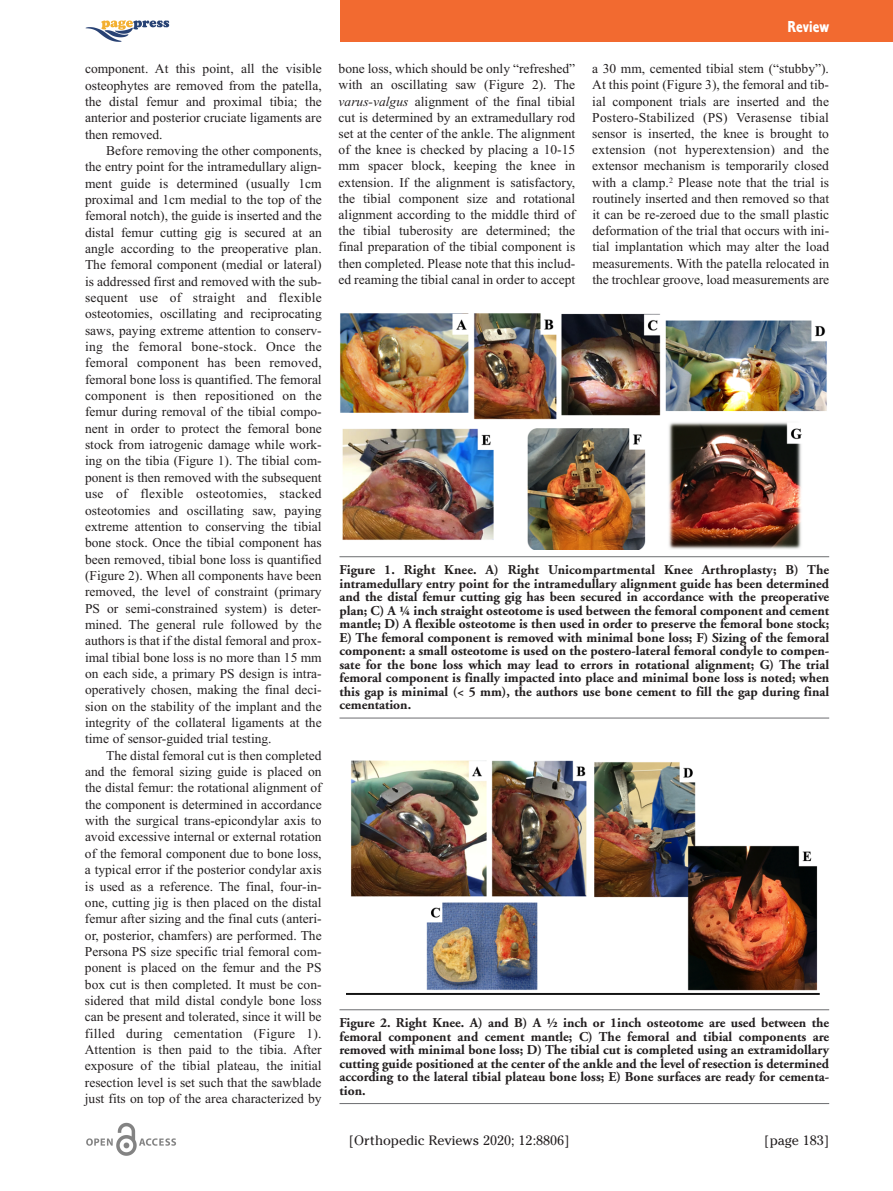
<style>
.page{position:relative;width:893px;height:1191px;background:#fff}
.page>*{position:absolute;margin:0;border:0;box-sizing:border-box;transform-origin:0 0}
.t1{font:16.5px "Corinthian Bold Condensed Plain";color:#fff}
.t2{font:13.5px/16.4px "Times New Roman";color:#231f20;text-align:justify}
.t3{font:700 13.5px/13.5px "Adobe Garamond";color:#231f20;text-align:justify}
.t4{font:13.5px "Cheltenham";color:#231f20}
.s1{font-style:italic}
</style>
<div class="page">
<img style="left:86px;top:1123px;width:90px;height:33px">
<div style="left:340px;top:0;width:553px;height:42px;background:#f26a30"></div>
<img style="left:85px;top:20px;width:85px;height:22px">
<hr style="left:339px;top:556px;width:490px;height:1px;background:#6c6d70">
<hr style="left:339px;top:717px;width:490px;height:1px;background:#6c6d70">
<img style="left:340px;top:313px;width:487px;height:236px">
<img style="left:346px;top:760px;width:474px;height:235px">
<hr style="left:339px;top:1009px;width:490px;height:1px;background:#6c6d70">
<hr style="left:339px;top:1103px;width:490px;height:1px;background:#6c6d70">
<p class="t2" style="left:85px;top:60px;width:238px">component. At this point, all the visible osteophytes are removed from the patella, the distal femur and proximal tibia; the anterior and posterior cruciate ligaments are then removed.</p>
<p class="t2" style="left:85px;top:142px;width:238px;text-indent:21px">Before removing the other components, the entry point for the intramedullary align&shy;ment guide is determined (usually 1cm proximal and 1cm medial to the top of the femoral notch), the guide is inserted and the distal femur cutting gig is secured at an angle according to the preoperative plan.<br>The femoral component (medial or lateral) is addressed first and removed with the sub&shy;sequent use of straight and flexible osteotomies, oscillating and reciprocating saws, paying extreme attention to conserv&shy;ing the femoral bone-stock. Once the femoral component has been removed, femoral bone loss is quantified. The femoral component is then repositioned on the femur during removal of the tibial compo&shy;nent in order to protect the femoral bone stock from iatrogenic damage while work&shy;ing on the tibia (Figure 1). The tibial com&shy;ponent is then removed with the subsequent use of flexible osteotomies, stacked osteotomies and oscillating saw, paying extreme attention to conserving the tibial bone stock. Once the tibial component has been removed, tibial bone loss is quantified (Figure 2). When all components have been removed, the level of constraint (primary PS or semi-constrained system) is deter&shy;mined. The general rule followed by the authors is that if the distal femoral and prox&shy;imal tibial bone loss is no more than 15 mm on each side, a primary PS design is intra&shy;operatively chosen, making the final deci&shy;sion on the stability of the implant and the integrity of the collateral ligaments at the time of sensor-guided trial testing.</p>
<p class="t2" style="left:85px;top:747px;width:238px;text-indent:21px">The distal femoral cut is then completed and the femoral sizing guide is placed on the distal femur: the rotational alignment of the component is determined in accordance with the surgical trans-epicondylar axis to avoid excessive internal or external rotation of the femoral component due to bone loss, a typical error if the posterior condylar axis is used as a reference. The final, four-in&shy;one, cutting jig is then placed on the distal femur after sizing and the final cuts (anteri&shy;or, posterior, chamfers) are performed. The Persona PS size specific trial femoral com&shy;ponent is placed on the femur and the PS box cut is then completed. It must be con&shy;sidered that mild distal condyle bone loss can be present and tolerated, since it will be filled during cementation (Figure 1).<br>Attention is then paid to the tibia. After exposure of the tibial plateau, the initial resection level is set such that the sawblade just fits on top of the area characterized by</p>
<p class="t1" style="left:787px;top:21px;width:43px">Review</p>
<p class="t2" style="left:339px;top:60px;width:238px">bone loss, which should be only “refreshed” with an oscillating saw (Figure 2). The <span class="s1">varus-valgus</span> alignment of the final tibial cut is determined by an extramedullary rod set at the center of the ankle. The alignment of the knee is checked by placing a 10-15 mm spacer block, keeping the knee in extension. If the alignment is satisfactory, the tibial component size and rotational alignment according to the middle third of the tibial tuberosity are determined; the final preparation of the tibial component is then completed. Please note that this includ&shy;ed reaming the tibial canal in order to accept</p>
<p class="t2" style="left:592px;top:60px;width:238px">a 30 mm, cemented tibial stem (“stubby”).<br>At this point (Figure 3), the femoral and tib&shy;ial component trials are inserted and the Postero-Stabilized (PS) Verasense tibial sensor is inserted, the knee is brought to extension (not hyperextension) and the extensor mechanism is temporarily closed with a clamp.<sup>2</sup> Please note that the trial is routinely inserted and then removed so that it can be re-zeroed due to the small plastic deformation of the trial that occurs with ini&shy;tial implantation which may alter the load measurements. With the patella relocated in the trochlear groove, load measurements are</p>
<p class="t3" style="left:339px;top:564px;width:491px">Figure 1. Right Knee. A) Right Unicompartmental Knee Arthroplasty; B) The intramedullary entry point for the intramedullary alignment guide has been determined and the distal femur cutting gig has been secured in accordance with the preoperative plan; C) A ¼ inch straight osteotome is used between the femoral component and cement mantle; D) A flexible osteotome is then used in order to preserve the femoral bone stock; E) The femoral component is removed with minimal bone loss; F) Sizing of the femoral component: a small osteotome is used on the postero-lateral femoral condyle to compen&shy;sate for the bone loss which may lead to errors in rotational alignment; G) The trial femoral component is finally impacted into place and minimal bone loss is noted; when this gap is minimal (&lt; 5 mm), the authors use bone cement to fill the gap during final cementation.</p>
<p class="t3" style="left:339px;top:1017px;width:491px">Figure 2. Right Knee. A) and B) A ½ inch or 1inch osteotome are used between the femoral component and cement mantle; C) The femoral and tibial components are removed with minimal bone loss; D) The tibial cut is completed using an extramidollary cutting guide positioned at the center of the ankle and the level of resection is determined according to the lateral tibial plateau bone loss; E) Bone surfaces are ready for cementa&shy;tion.</p>
<p class="t4" style="left:349px;top:1132px;width:222px">[Orthopedic Reviews 2020; 12:8806]</p>
<p class="t4" style="left:764px;top:1132px;width:66px">[page 183]</p>
</div>
